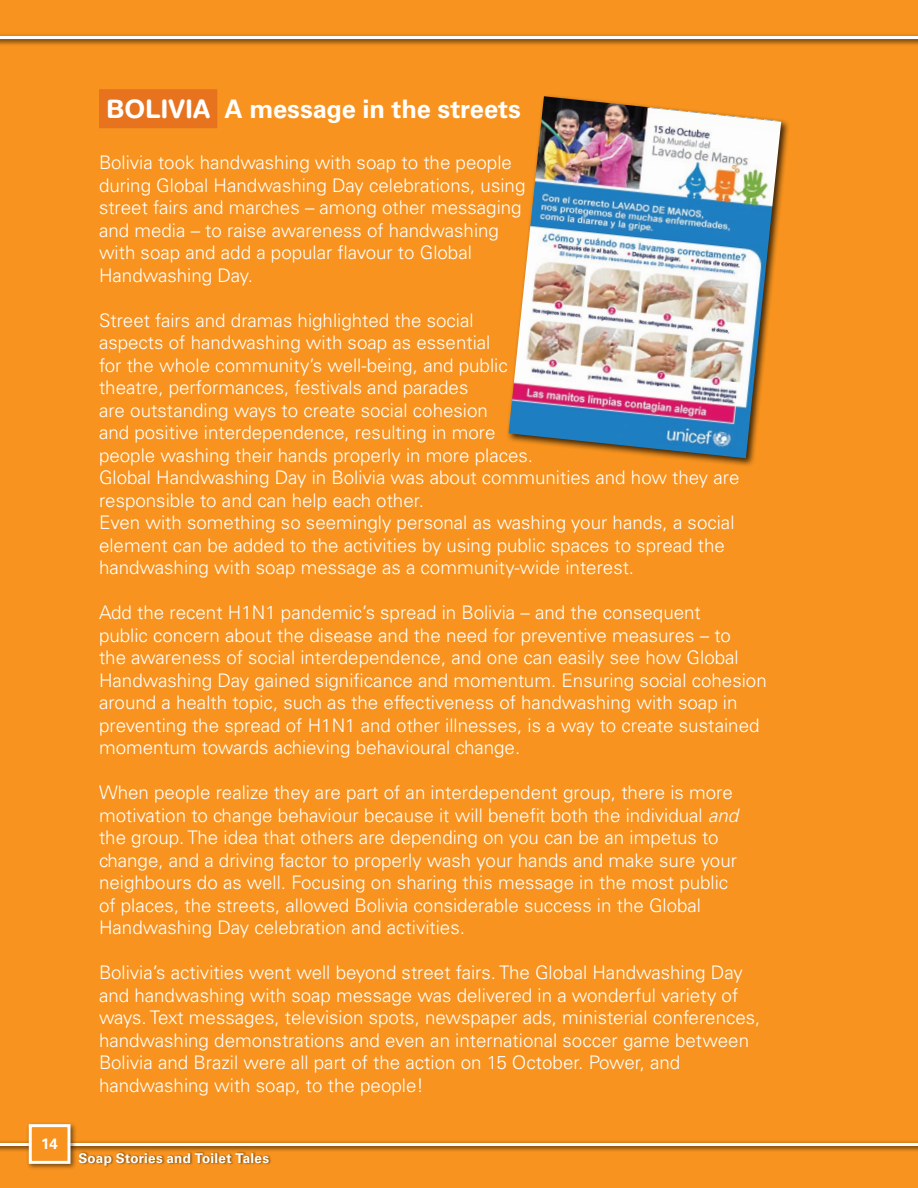
<style>
.page{position:relative;width:918px;height:1188px;background:#f7931e}
.page>*{position:absolute;margin:0;border:0;box-sizing:border-box;transform-origin:0 0}
.t1{font:700 25.5px "Univers LT Std";letter-spacing:-.01em;color:#fff}
.t2{font:300 18.75px/22.5px "Univers LT Std";color:#fff}
.t3{font:700 15px "Univers LT Std";color:#fff}
.t4{font:700 13.5px "Univers LT Std";letter-spacing:.015em;color:#fff}
.s1{font-family:"Helvetica Rounded LT Std"}
.s2{font-style:italic}
</style>
<div class="page">
<div style="left:0;top:33px;width:918px;height:13px;background:#000;opacity:.75"></div>
<hr style="left:0;top:36px;width:918px;height:3px;background:#fff">
<div style="left:99px;top:89px;width:118px;height:39px;background:#e7731f"></div>
<div style="left:0;top:1140px;width:918px;height:13px;background:#000;opacity:.75"></div>
<hr style="left:0;top:1143px;width:918px;height:3px;background:#fff">
<div style="left:506px;top:93px;width:284px;height:373px;background:#000;opacity:.75"></div>
<img style="left:509px;top:96px;width:272px;height:362px">
<div style="left:27px;top:1122px;width:50px;height:49px;background:#000;opacity:.5"></div>
<div style="left:30px;top:1126px;width:39px;height:36px;background:#f7931e"></div>
<div style="left:29px;top:1124px;width:41px;height:40px;border:3px solid #fff"></div>
<div style="left:78px;top:1152px;width:194px;height:16px;background:#000;opacity:.5"></div>
<p class="t3" style="left:41px;top:1135px;width:18px">14</p>
<h1 class="t1" style="left:106px;top:94px;width:416px"><span class="s1">BOLIVIA</span> A message in the streets</h1>
<p class="t2" style="left:99px;top:152px;width:428px">Bolivia took handwashing with soap to the people during Global Handwashing Day celebrations, using street fairs and marches – among other messaging and media – to raise awareness of handwashing with soap and add a popular flavour to Global Handwashing Day.</p>
<p class="t2" style="left:99px;top:309px;width:642px">Street fairs and dramas highlighted the social<br>aspects of handwashing with soap as essential<br>for the whole community’s well-being, and public<br>theatre, performances, festivals and parades<br>are outstanding ways to create social cohesion<br>and positive interdependence, resulting in more<br>people washing their hands properly in more places.<br>Global Handwashing Day in Bolivia was about communities and how they are responsible to and can help each other.<br>Even with something so seemingly personal as washing your hands, a social element can be added to the activities by using public spaces to spread the handwashing with soap message as a community-wide interest.</p>
<p class="t2" style="left:99px;top:602px;width:669px">Add the recent H1N1 pandemic’s spread in Bolivia – and the consequent<br>public concern about the disease and the need for preventive measures – to<br>the awareness of social interdependence, and one can easily see how Global Handwashing Day gained significance and momentum. Ensuring social cohesion around a health topic, such as the effectiveness of handwashing with soap in preventing the spread of H1N1 and other illnesses, is a way to create sustained momentum towards achieving behavioural change.</p>
<p class="t2" style="left:99px;top:782px;width:641px">When people realize they are part of an interdependent group, there is more motivation to change behaviour because it will benefit both the individual <span class="s2">and </span>the group. The idea that others are depending on you can be an impetus to change, and a driving factor to properly wash your hands and make sure your neighbours do as well. Focusing on sharing this message in the most public of places, the streets, allowed Bolivia considerable success in the Global Handwashing Day celebration and activities.</p>
<p class="t2" style="left:99px;top:962px;width:663px">Bolivia’s activities went well beyond street fairs. The Global Handwashing Day and handwashing with soap message was delivered in a wonderful variety of ways. Text messages, television spots, newspaper ads, ministerial conferences, handwashing demonstrations and even an international soccer game between Bolivia and Brazil were all part of the action on 15 October. Power, and handwashing with soap, to the people!</p>
<p class="t4" style="left:78px;top:1150px;width:192px">Soap Stories and Toilet Tales</p>
</div>
